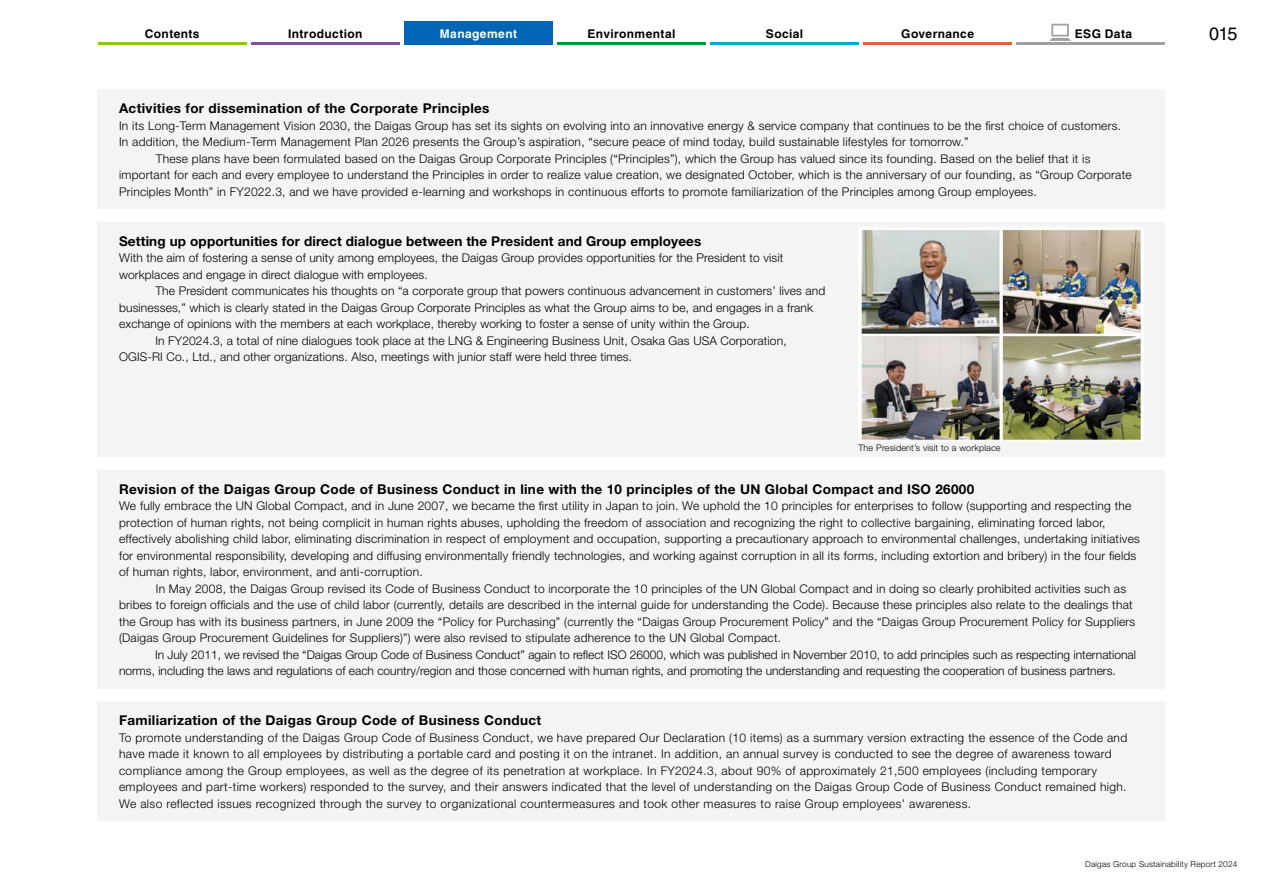
<style>
.page{position:relative;width:1263px;height:893px;background:#fff}
.page>*{position:absolute;margin:0;border:0;box-sizing:border-box;transform-origin:0 0}
.t1{font:18px "Helvetica LT Std";color:#000}
.t2{font:700 13.5px "Helvetica Neue LT Std";letter-spacing:.025em;color:#000}
.t3{font:300 12px/16.5px "Helvetica Neue LT Std";letter-spacing:.02em;color:#000}
.t4{font:300 12px/16.5px "Helvetica Neue LT Std";color:#000}
.t5{font:700 12px "Helvetica LT Std";letter-spacing:.035em;color:#000}
.t6{font:700 12px "Helvetica LT Std";letter-spacing:.04em;color:#fff}
.t7{font:300 9px "Helvetica Neue LT Std";letter-spacing:.02em;color:#000}
.t8{font:300 8.25px "Helvetica Neue LT Std";letter-spacing:.025em;color:#000}
</style>
<div class="page">
<div style="left:98px;top:701px;width:1067px;height:120px;background:#f4f4f4"></div>
<div style="left:98px;top:89px;width:1067px;height:120px;background:#f4f4f4"></div>
<div style="left:98px;top:470px;width:1067px;height:218px;background:#f4f4f4"></div>
<div style="left:98px;top:222px;width:1067px;height:235px;background:#f4f4f4"></div>
<img style="left:858px;top:227px;width:286px;height:214px">
<div style="left:404px;top:21px;width:149px;height:24px;background:#0066b5"></div>
<svg style="left:1049px;top:24px;width:22px;height:17px"></svg>
<hr style="left:98px;top:42px;width:149px;height:3px;background:#8fc31f">
<hr style="left:251px;top:42px;width:149px;height:3px;background:#7c509d">
<hr style="left:557px;top:42px;width:149px;height:3px;background:#00973b">
<hr style="left:710px;top:42px;width:149px;height:3px;background:#00abcb">
<hr style="left:1016px;top:42px;width:149px;height:3px;background:#9fa0a0">
<hr style="left:863px;top:42px;width:149px;height:3px;background:#d56930">
<p class="t5" style="left:145px;top:26px;width:56px">Contents</p>
<p class="t5" style="left:288px;top:26px;width:76px">Introduction</p>
<p class="t6" style="left:440px;top:26px;width:79px">Management</p>
<p class="t5" style="left:587px;top:26px;width:89px">Environmental</p>
<p class="t5" style="left:766px;top:26px;width:39px">Social</p>
<p class="t5" style="left:901px;top:26px;width:74px">Governance</p>
<p class="t5" style="left:1075px;top:26px;width:59px">ESG Data</p>
<h1 class="t1" style="left:1209px;top:24px;width:30px">015</h1>
<p class="t2" style="left:119px;top:100px;width:372px">Activities for dissemination of the Corporate Principles</p>
<p class="t3" style="left:119px;top:117px;width:1003px">In its Long-Term Management Vision 2030, the Daigas Group has set its sights on evolving into an innovative energy &amp; service company that continues to be the first choice of customers.</p>
<p class="t3" style="left:119px;top:133px;width:851px">In addition, the Medium-Term Management Plan 2026 presents the Group’s aspiration, “secure peace of mind today, build sustainable lifestyles for tomorrow.”</p>
<p class="t3" style="left:156px;top:150px;width:936px">These plans have been formulated based on the Daigas Group Corporate Principles (“Principles”), which the Group has valued since its founding. Based on the belief that it is</p>
<p class="t3" style="left:119px;top:166px;width:1014px">important for each and every employee to understand the Principles in order to realize value creation, we designated October, which is the anniversary of our founding, as “Group Corporate</p>
<p class="t3" style="left:119px;top:183px;width:919px">Principles Month” in FY2022.3, and we have provided e-learning and workshops in continuous efforts to promote familiarization of the Principles among Group employees.</p>
<p class="t2" style="left:119px;top:233px;width:584px">Setting up opportunities for direct dialogue between the President and Group employees</p>
<p class="t3" style="left:119px;top:250px;width:666px">With the aim of fostering a sense of unity among employees, the Daigas Group provides opportunities for the President to visit workplaces and engage in direct dialogue with employees.</p>
<p class="t3" style="left:155px;top:283px;width:671px">The President communicates his thoughts on “a corporate group that powers continuous advancement in customers’ lives and</p>
<p class="t3" style="left:119px;top:299px;width:696px">businesses,” which is clearly stated in the Daigas Group Corporate Principles as what the Group aims to be, and engages in a frank</p>
<p class="t3" style="left:119px;top:316px;width:632px">exchange of opinions with the members at each workplace, thereby working to foster a sense of unity within the Group.</p>
<p class="t3" style="left:155px;top:332px;width:633px">In FY2024.3, a total of nine dialogues took place at the LNG &amp; Engineering Business Unit, Osaka Gas USA Corporation,</p>
<p class="t3" style="left:119px;top:349px;width:515px">OGIS-RI Co., Ltd., and other organizations. Also, meetings with junior staff were held three times.</p>
<p class="t7" style="left:858px;top:442px;width:144px">The President’s visit to a workplace</p>
<p class="t2" style="left:119px;top:481px;width:857px">Revision of the Daigas Group Code of Business Conduct in line with the 10 principles of the UN Global Compact and ISO 26000</p>
<p class="t3" style="left:119px;top:498px;width:1022px">We fully embrace the UN Global Compact, and in June 2007, we became the first utility in Japan to join. We uphold the 10 principles for enterprises to follow (supporting and respecting the protection of human rights, not being complicit in human rights abuses, upholding the freedom of association and recognizing the right to collective bargaining, eliminating forced labor, effectively abolishing child labor, eliminating discrimination in respect of employment and occupation, supporting a precautionary approach to environmental challenges, undertaking initiatives for environmental responsibility, developing and diffusing environmentally friendly technologies, and working against corruption in all its forms, including extortion and bribery) in the four fields of human rights, labor, environment, and anti-corruption.</p>
<p class="t3" style="left:119px;top:580px;width:1018px;text-indent:37px">In May 2008, the Daigas Group revised its Code of Business Conduct to incorporate the 10 principles of the UN Global Compact and in doing so clearly prohibited activities such as bribes to foreign officials and the use of child labor (currently, details are described in the internal guide for understanding the Code). Because these principles also relate to the dealings that the Group has with its business partners, in June 2009 the “Policy for Purchasing” (currently the “Daigas Group Procurement Policy” and the “Daigas Group Procurement Policy for Suppliers (Daigas Group Procurement Guidelines for Suppliers)”) were also revised to stipulate adherence to the UN Global Compact.</p>
<p class="t4" style="left:119px;top:646px;width:1018px;text-indent:36px">In July 2011, we revised the “Daigas Group Code of Business Conduct” again to reflect ISO 26000, which was published in November 2010, to add principles such as respecting international norms, including the laws and regulations of each country/region and those concerned with human rights, and promoting the understanding and requesting the cooperation of business partners.</p>
<p class="t2" style="left:119px;top:712px;width:424px">Familiarization of the Daigas Group Code of Business Conduct</p>
<p class="t3" style="left:119px;top:729px;width:1010px">To promote understanding of the Daigas Group Code of Business Conduct, we have prepared Our Declaration (10 items) as a summary version extracting the essence of the Code and have made it known to all employees by distributing a portable card and posting it on the intranet. In addition, an annual survey is conducted to see the degree of awareness toward compliance among the Group employees, as well as the degree of its penetration at workplace. In FY2024.3, about 90% of approximately 21,500 employees (including temporary employees and part-time workers) responded to the survey, and their answers indicated that the level of understanding on the Daigas Group Code of Business Conduct remained high.<br>We also reflected issues recognized through the survey to organizational countermeasures and took other measures to raise Group employees’ awareness.</p>
<p class="t8" style="left:1085px;top:859px;width:154px">Daigas Group Sustainability Report 2024</p>
</div>
